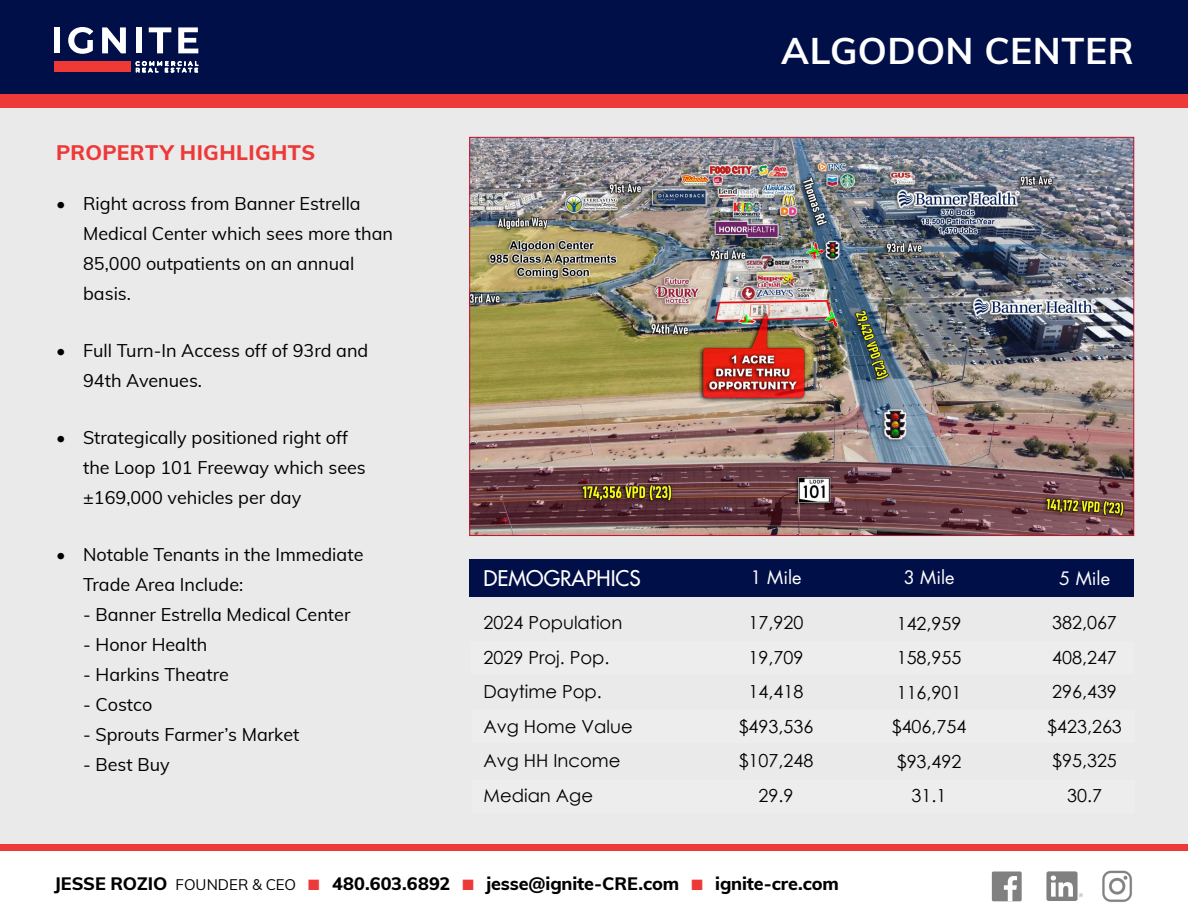
<style>
.page{position:relative;width:1188px;height:918px;background:#fff}
.page>*{position:absolute;margin:0;border:0;box-sizing:border-box;transform-origin:0 0}
.t1{font:700 37.2px "Muli";letter-spacing:.01em;color:#fff}
.t2{font:800 21px "Muli";letter-spacing:.015em;color:#ed3938}
.t3{font:500 21px "Futura Std";color:#fff}
.t4{font:18px/30px "Muli";color:#000}
.t5{font:18px/34.5px "Century Gothic";color:#000;text-align:center}
.t6{font:800 18px "Muli";letter-spacing:-.01em;color:#000}
.t7{font:18px "Futura Std";color:#fff}
.s1{font-weight:400;font-size:15px}
.s2{color:#ed3938}
</style>
<div class="page">
<div style="left:0;top:94px;width:1188px;height:750px;background:#ebeaea"></div>
<div style="left:0;top:0;width:1188px;height:94px;background:#000f47"></div>
<div style="left:0;top:94px;width:1188px;height:14px;background:#ed3938"></div>
<div style="left:54px;top:27px;width:6px;height:26px;background:#fff"></div>
<svg style="left:68px;top:27px;width:25px;height:27px"></svg>
<svg style="left:102px;top:27px;width:24px;height:26px"></svg>
<div style="left:136px;top:27px;width:6px;height:26px;background:#fff"></div>
<svg style="left:149px;top:27px;width:22px;height:26px"></svg>
<svg style="left:178px;top:27px;width:20px;height:26px"></svg>
<div style="left:54px;top:61px;width:76px;height:11px;background:#ee3937"></div>
<svg style="left:135px;top:61px;width:64px;height:12px"></svg>
<div style="left:0;top:844px;width:1188px;height:6px;background:#ed3938"></div>
<img style="left:1102px;top:870px;width:30px;height:32px">
<div style="left:992px;top:872px;width:30px;height:29px;background:#808080;border-radius:2px"></div>
<svg style="left:1004px;top:876px;width:13px;height:25px"></svg>
<svg style="left:1079px;top:893px;width:4px;height:4px"></svg>
<div style="left:1046px;top:871px;width:32px;height:30px;background:#808080;border-radius:2px"></div>
<svg style="left:1051px;top:875px;width:22px;height:22px"></svg>
<div style="left:472px;top:780px;width:663px;height:33px;background:#ededee"></div>
<div style="left:471px;top:642px;width:663px;height:32px;background:#ededee"></div>
<div style="left:472px;top:710px;width:663px;height:32px;background:#ededee"></div>
<div style="left:469px;top:559px;width:665px;height:37px;background:#000f47"></div>
<img style="left:471px;top:139px;width:661px;height:395px">
<p class="t2" style="left:56px;top:137px;width:261px">PROPERTY HIGHLIGHTS</p>
<p class="t4" style="left:83px;top:188px;width:311px;text-indent:-27px">• Right across from Banner Estrella<br>Medical Center which sees more than<br>85,000 outpatients on an annual basis.</p>
<p class="t4" style="left:83px;top:335px;width:287px;text-indent:-27px">• Full Turn-In Access off of 93rd and<br>94th Avenues.</p>
<p class="t4" style="left:83px;top:422px;width:284px;text-indent:-27px">• Strategically positioned right off the Loop 101 Freeway which sees ±169,000 vehicles per day</p>
<p class="t4" style="left:83px;top:539px;width:282px;text-indent:-27px">• Notable Tenants in the Immediate<br>Trade Area Include:</p>
<p class="t4" style="left:83px;top:599px;width:269px">- Banner Estrella Medical Center</p>
<p class="t4" style="left:83px;top:629px;width:126px">- Honor Health</p>
<p class="t4" style="left:83px;top:659px;width:147px">- Harkins Theatre</p>
<p class="t4" style="left:83px;top:689px;width:71px">- Costco</p>
<p class="t4" style="left:83px;top:719px;width:218px">- Sprouts Farmer’s Market</p>
<p class="t4" style="left:83px;top:749px;width:88px">- Best Buy</p>
<h1 class="t1" style="left:781px;top:24px;width:354px">ALGODON CENTER</h1>
<p class="t3" style="left:484px;top:565px;width:159px">DEMOGRAPHICS</p>
<p class="t7" style="left:751px;top:566px;width:52px">1 Mile</p>
<p class="t7" style="left:904px;top:566px;width:52px">3 Mile</p>
<p class="t5" style="left:484px;top:605px;width:151px;text-align:left">2024 Population<br>2029 Proj. Pop.<br>Daytime Pop.<br>Avg Home Value<br>Avg HH Income<br>Median Age</p>
<p class="t5" style="left:739px;top:605px;width:76px">17,920<br>19,709<br>14,418 $493,536 $107,248<br>29.9</p>
<p class="t7" style="left:1059px;top:567px;width:52px">5 Mile</p>
<p class="t5" style="left:892px;top:605px;width:76px">142,959<br>158,955<br>116,901 $406,754 $93,492<br>31.1</p>
<p class="t5" style="left:1047px;top:605px;width:76px">382,067<br>408,247<br>296,439 $423,263 $95,325<br>30.7</p>
<p class="t6" style="left:54px;top:870px;width:786px">JESSE ROZIO <span class="s1">FOUNDER &amp; CEO</span> <span class="s2">■</span> 480.603.6892 <span class="s2">■</span> jesse@ignite-CRE.com <span class="s2">■</span> ignite-cre.com</p>
</div>
